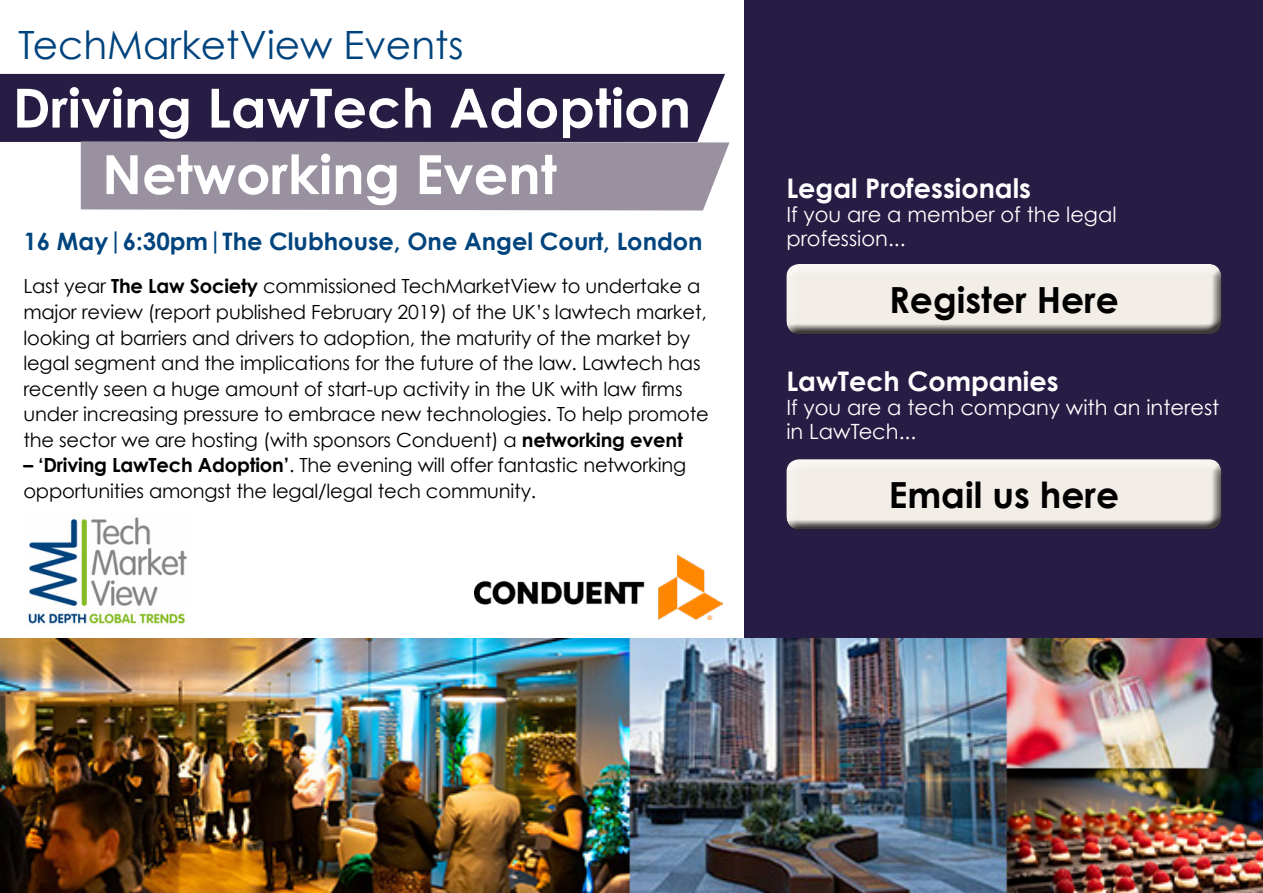
<style>
.page{position:relative;width:1263px;height:893px;background:#fff}
.page>*{position:absolute;margin:0;border:0;box-sizing:border-box;transform-origin:0 0}
.t1{font:700 54px "Century Gothic";color:#fff}
.t2{font:39px "Century Gothic";color:#00447e}
.t3{font:700 36px "Century Gothic";color:#000}
.t4{font:700 27px "Century Gothic";color:#fff}
.t5{font:700 24px "Century Gothic";color:#00447e}
.t6{font:21px/24px "Century Gothic";color:#fff}
.t7{font:19.5px/25.5px "Century Gothic";letter-spacing:-.01em;color:#000}
.s1{font-weight:700}
</style>
<div class="page">
<div style="left:745px;top:0;width:518px;height:893px;background:#271c44"></div>
<div style="left:0;top:74px;width:725px;height:68px;background:#271c44"></div>
<div style="left:81px;top:141px;width:648px;height:69px;background:#9a91a0"></div>
<img style="left:475px;top:555px;width:247px;height:64px">
<img style="left:28px;top:517px;width:159px;height:108px">
<img style="left:0;top:638px;width:1263px;height:255px">
<div style="left:780px;top:263px;width:452px;height:72px;background:#000;opacity:.75"></div>
<div style="left:780px;top:458px;width:452px;height:72px;background:#000;opacity:.75"></div>
<h2 class="t2" style="left:18px;top:21px;width:447px">TechMarketView Events</h2>
<h1 class="t1" style="left:13px;top:74px;width:680px">Driving LawTech Adoption</h1>
<h1 class="t1" style="left:102px;top:141px;width:456px">Networking Event</h1>
<p class="t5" style="left:23px;top:226px;width:681px">16 May|6:30pm|The Clubhouse, One Angel Court, London</p>
<p class="t7" style="left:23px;top:273px;width:687px">Last year <span class="s1">The Law Society</span> commissioned TechMarketView to undertake a major review (report published February 2019) of the UK’s lawtech market, looking at barriers and drivers to adoption, the maturity of the market by legal segment and the implications for the future of the law. Lawtech has recently seen a huge amount of start-up activity in the UK with law firms under increasing pressure to embrace new technologies. To help promote the sector we are hosting (with sponsors Conduent) a <span class="s1">networking event</span></p>
<p class="t7" style="left:23px;top:452px;width:664px"><span class="s1">– ‘Driving LawTech Adoption’</span>. The evening will offer fantastic networking opportunities amongst the legal/legal tech community.</p>
<h3 class="t4" style="left:786px;top:171px;width:246px">Legal Professionals</h3>
<p class="t6" style="left:786px;top:202px;width:332px">If you are a member of the legal profession...</p>
<h3 class="t3" style="left:889px;top:277px;width:231px">Register Here</h3>
<h3 class="t4" style="left:786px;top:364px;width:274px">LawTech Companies</h3>
<p class="t6" style="left:786px;top:395px;width:434px">If you are a tech company with an interest in LawTech...</p>
<h3 class="t3" style="left:889px;top:472px;width:232px">Email us here</h3>
</div>
